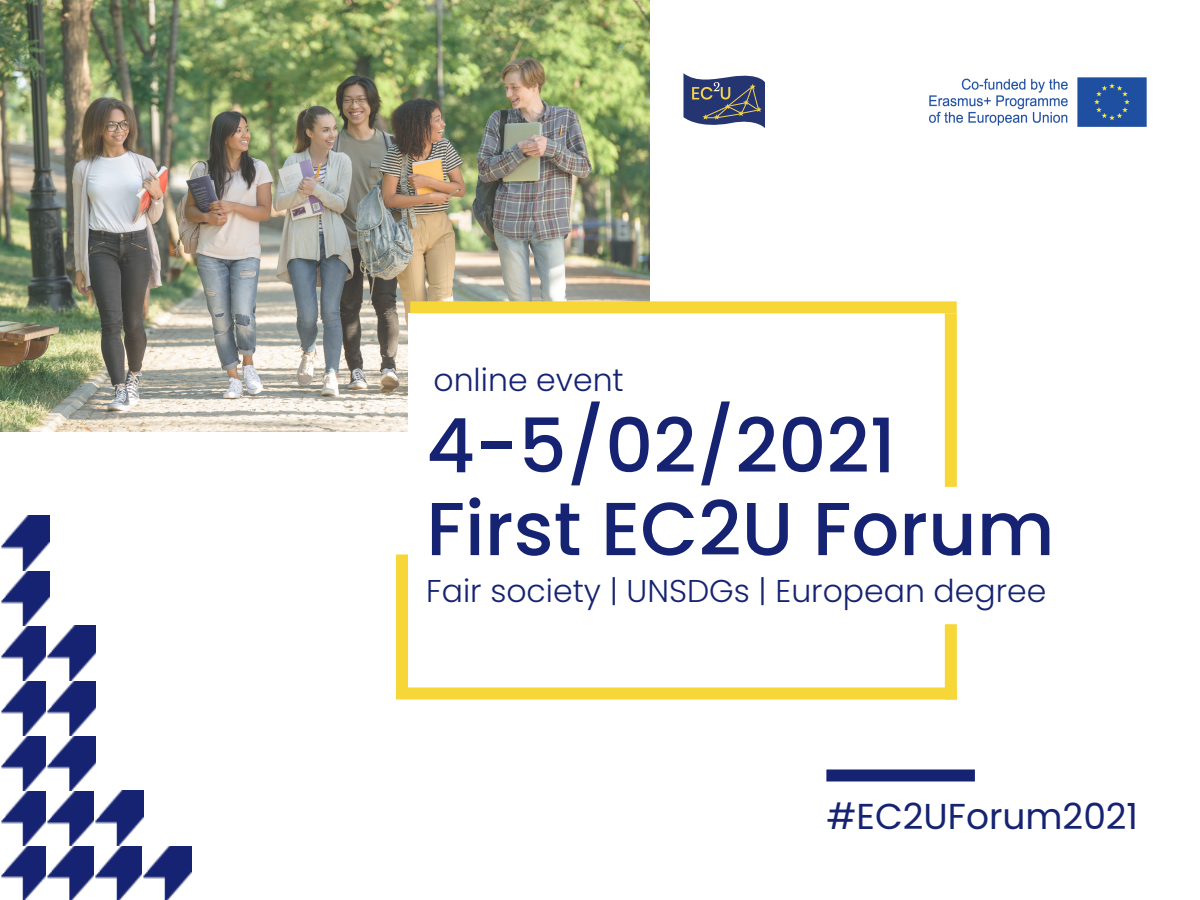
<style>
.page{position:relative;width:1200px;height:900px;background:#fff}
.page>*{position:absolute;margin:0;border:0;box-sizing:border-box;transform-origin:0 0}
.t1{font:500 75px "Poppins";color:#162372}
.t2{font:36px "Poppins";color:#162372}
.t3{font:300 31.5px "Poppins";color:#162372}
</style>
<div class="page">
<img style="left:1px;top:515px;width:49px;height:385px">
<img style="left:47px;top:625px;width:49px;height:275px">
<img style="left:94px;top:790px;width:50px;height:110px">
<img style="left:143px;top:846px;width:49px;height:54px">
<img style="left:0;top:0;width:650px;height:432px">
<img style="left:929px;top:77px;width:217px;height:50px">
<div style="left:826px;top:770px;width:149px;height:12px;background:#162372"></div>
<div style="left:408px;top:313px;width:565px;height:404px;background:#fff"></div>
<div style="left:410px;top:301px;width:547px;height:12px;background:#f7d638"></div>
<div style="left:396px;top:687px;width:561px;height:12px;background:#f7d638"></div>
<div style="left:945px;top:313px;width:12px;height:174px;background:#f7d638"></div>
<div style="left:945px;top:624px;width:12px;height:76px;background:#f7d638"></div>
<div style="left:396px;top:554px;width:12px;height:144px;background:#f7d638"></div>
<svg style="left:683px;top:73px;width:81px;height:55px"></svg>
<p class="t3" style="left:434px;top:361px;width:192px">online event</p>
<p class="t1" style="left:426px;top:403px;width:471px">4-5/02/2021</p>
<p class="t1" style="left:426px;top:485px;width:630px">First EC2U Forum</p>
<p class="t3" style="left:426px;top:573px;width:621px">Fair society | UNSDGs | European degree</p>
<p class="t2" style="left:826px;top:795px;width:313px">#EC2UForum2021</p>
</div>
